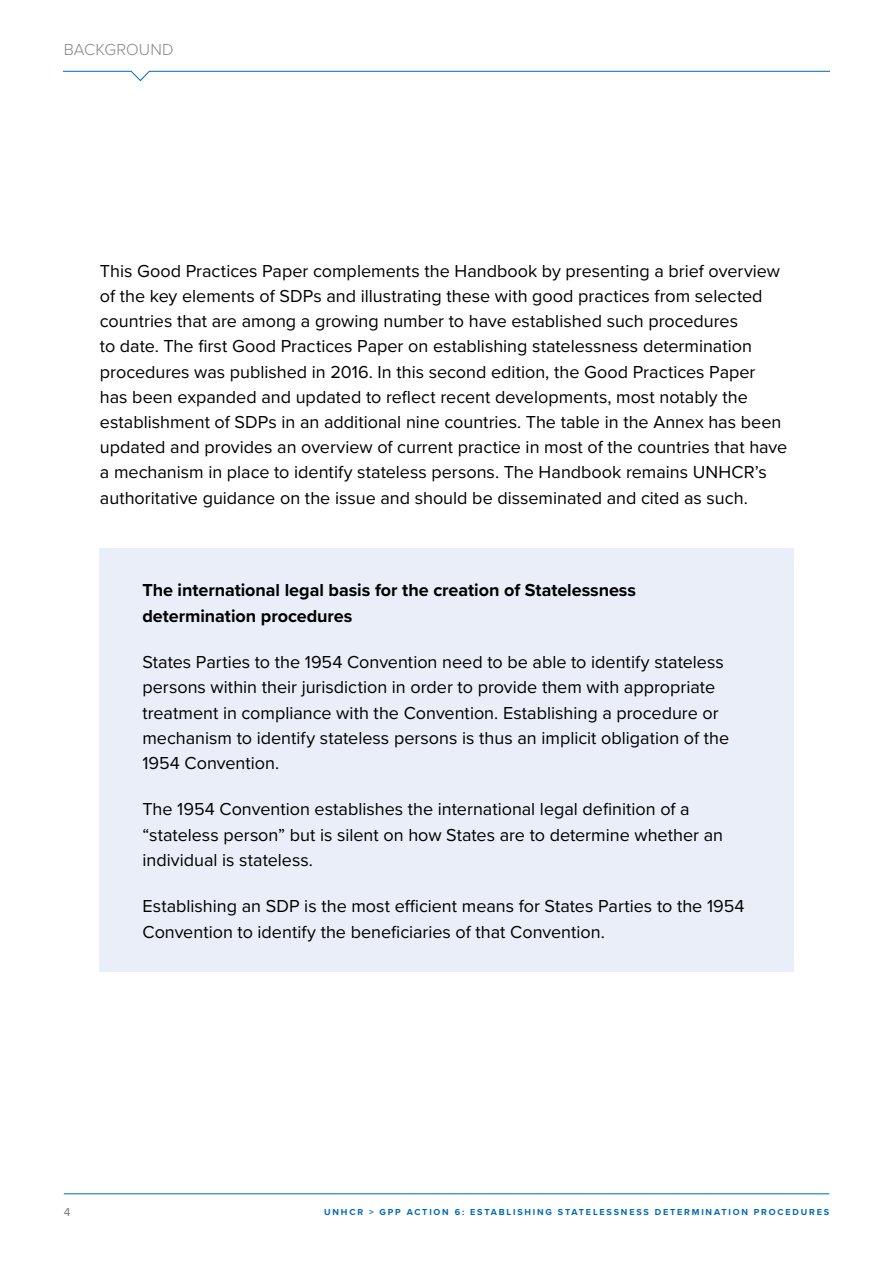
<style>
.page{position:relative;width:893px;height:1263px;background:#fff}
.page>*{position:absolute;margin:0;border:0;box-sizing:border-box;transform-origin:0 0}
.t1{font:18px/25.2px "Proxima Nova";color:#000}
.t2{font:700 18px/25.2px "Proxima Nova";letter-spacing:-.005em;color:#000}
.t3{font:300 16.5px "Proxima Nova";letter-spacing:.005em;color:#878787}
.t4{font:12px "Proxima Nova";color:#777}
.t5{font:700 9px "Proxima Nova";letter-spacing:.2em;color:#006ab4}
</style>
<div class="page">
<div style="left:99px;top:547px;width:694px;height:424px;background:#eaeef9"></div>
<svg style="left:64px;top:71px;width:765px;height:10px"></svg>
<hr style="left:64px;top:1193px;width:765px;height:1px;background:#006ab4">
<p class="t3" style="left:64px;top:37px;width:109px">BACKGROUND</p>
<p class="t1" style="left:100px;top:257px;width:689px">This Good Practices Paper complements the Handbook by presenting a brief overview of the key elements of SDPs and illustrating these with good practices from selected countries that are among a growing number to have established such procedures<br>to date. The first Good Practices Paper on establishing statelessness determination procedures was published in 2016. In this second edition, the Good Practices Paper has been expanded and updated to reflect recent developments, most notably the establishment of SDPs in an additional nine countries. The table in the Annex has been updated and provides an overview of current practice in most of the countries that have a mechanism in place to identify stateless persons. The Handbook remains UNHCR’s authoritative guidance on the issue and should be disseminated and cited as such.</p>
<p class="t2" style="left:142px;top:577px;width:495px">The international legal basis for the creation of Statelessness determination procedures</p>
<p class="t1" style="left:142px;top:649px;width:588px">States Parties to the 1954 Convention need to be able to identify stateless persons within their jurisdiction in order to provide them with appropriate treatment in compliance with the Convention. Establishing a procedure or mechanism to identify stateless persons is thus an implicit obligation of the 1954 Convention.</p>
<p class="t1" style="left:142px;top:796px;width:582px">The 1954 Convention establishes the international legal definition of a “stateless person” but is silent on how States are to determine whether an individual is stateless.</p>
<p class="t1" style="left:142px;top:893px;width:604px">Establishing an SDP is the most efficient means for States Parties to the 1954<br>Convention to identify the beneficiaries of that Convention.</p>
<p class="t4" style="left:64px;top:1203px;width:8px">4</p>
<p class="t5" style="left:324px;top:1206px;width:506px">UNHCR &gt; GPP ACTION 6: ESTABLISHING STATELESSNESS DETERMINATION PROCEDURES</p>
</div>
